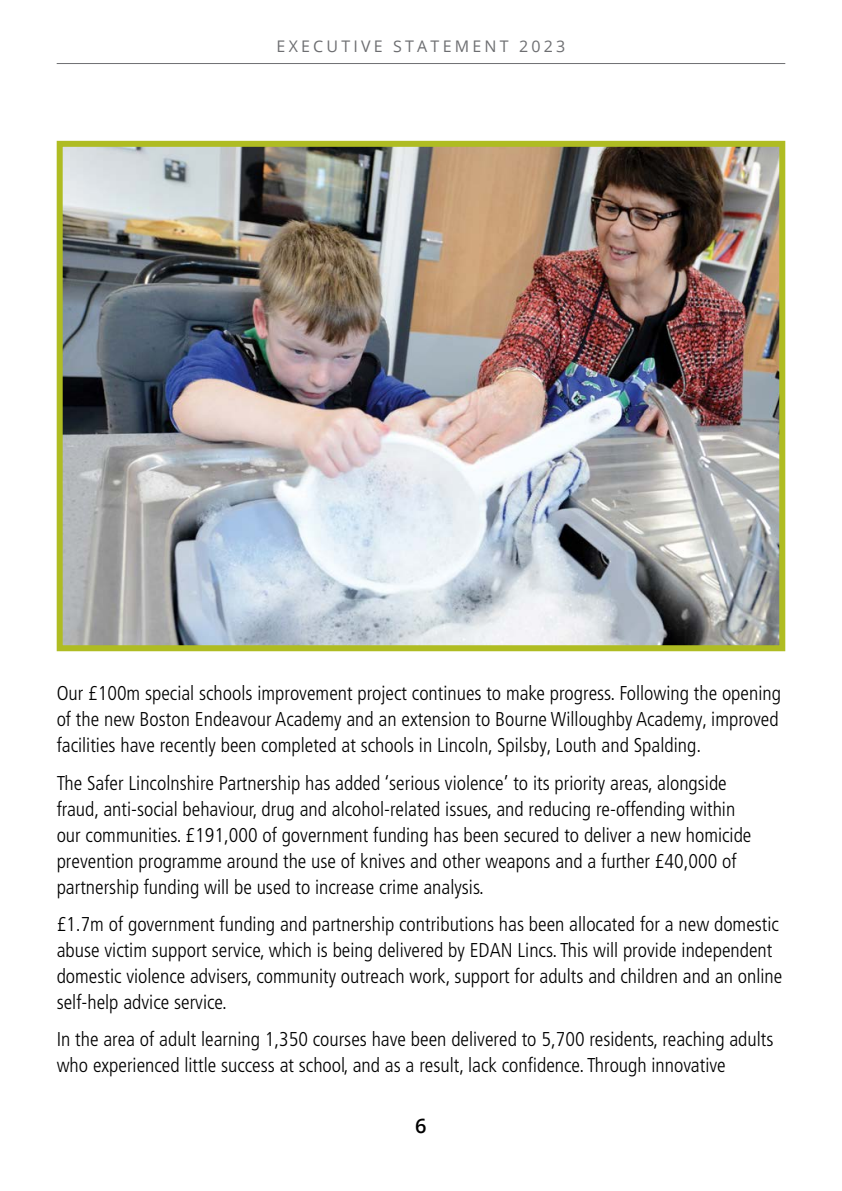
<style>
.page{position:relative;width:842px;height:1191px;background:#fff}
.page>*{position:absolute;margin:0;border:0;box-sizing:border-box;transform-origin:0 0}
.t1{font:300 condensed 20px/26px "Frutiger LT Pro";color:#000}
.t2{font:600 20px "Open Sans";color:#000}
.t3{font:16px "Open Sans";letter-spacing:.2em;color:#6d6e71}
</style>
<div class="page">
<hr style="left:57px;top:63px;width:728px;height:1px;background:#6d6e71">
<img style="left:64px;top:148px;width:714px;height:496px">
<div style="left:57px;top:141px;width:728px;height:510px;border:6px solid #afbc22"></div>
<p class="t3" style="left:277px;top:35px;width:290px">EXECUTIVE STATEMENT 2023</p>
<p class="t1" style="left:57px;top:680px;width:726px;text-align:justify">Our £100m special schools improvement project continues to make progress. Following the opening of the new Boston Endeavour Academy and an extension to Bourne Willoughby Academy, improved facilities have recently been completed at schools in Lincoln, Spilsby, Louth and Spalding.</p>
<p class="t1" style="left:57px;top:770px;width:696px">The Safer Lincolnshire Partnership has added ‘serious violence’ to its priority areas, alongside fraud, anti-social behaviour, drug and alcohol-related issues, and reducing re-offending within our communities. £191,000 of government funding has been secured to deliver a new homicide prevention programme around the use of knives and other weapons and a further £40,000 of partnership funding will be used to increase crime analysis.</p>
<p class="t1" style="left:57px;top:911px;width:727px">£1.7m of government funding and partnership contributions has been allocated for a new domestic abuse victim support service, which is being delivered by EDAN Lincs. This will provide independent domestic violence advisers, community outreach work, support for adults and children and an online self-help advice service.</p>
<p class="t1" style="left:57px;top:1026px;width:718px">In the area of adult learning 1,350 courses have been delivered to 5,700 residents, reaching adults who experienced little success at school, and as a result, lack confdence. Through innovative</p>
<p class="t2" style="left:415px;top:1111px;width:13px">6</p>
</div>
